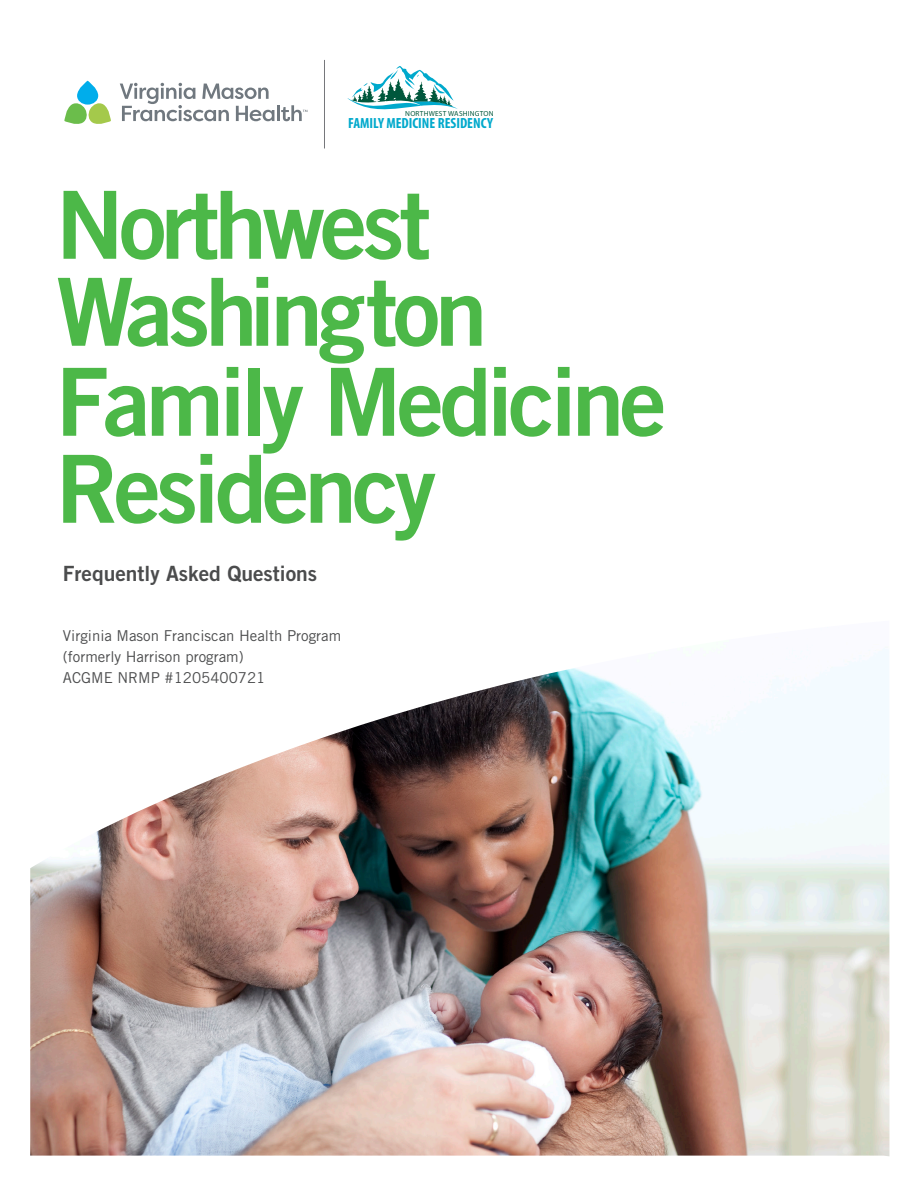
<style>
.page{position:relative;width:918px;height:1188px;background:#fff}
.page>*{position:absolute;margin:0;border:0;box-sizing:border-box;transform-origin:0 0}
.Inside_Intro_Copy{font:94.05px/88.5px "Trade Gothic LT Std Bd 2";letter-spacing:-.05em;color:#4cb848}
.t1{font:21px "Trade Gothic LT Std Bd 2";color:#4b4c4d}
.t2{font:15px/21px "Trade Gothic LT Std";color:#4b4c4d}
.t3{font:700 condensed 14.7px "Myriad Pro";color:#00a9cc}
.t4{font:7.35px "Myriad Pro";letter-spacing:.03em;color:#00573c}
</style>
<div class="page">
<img style="left:30px;top:627px;width:859px;height:529px">
<svg style="left:64px;top:81px;width:47px;height:43px"></svg>
<svg style="left:120px;top:83px;width:154px;height:38px"></svg>
<hr style="left:277px;top:105px;width:3px;height:16px;background:#70787f">
<svg style="left:281px;top:105px;width:27px;height:16px"></svg>
<hr style="left:324px;top:60px;width:1px;height:88px;background:#76777b">
<svg style="left:347px;top:66px;width:111px;height:44px"></svg>
<p class="t4" style="left:405px;top:109px;width:90px">NORTHWEST WASHINGTON</p>
<p class="t3" style="left:348px;top:114px;width:147px">FAMILY MEDICINE RESIDENCY</p>
<p class="Inside_Intro_Copy" style="left:56px;top:179px;width:612px">Northwest<br>Washington<br>Family Medicine</p>
<p class="Inside_Intro_Copy" style="left:56px;top:443px;width:382px">Residency</p>
<p class="t1" style="left:63px;top:560px;width:256px">Frequently Asked Questions</p>
<p class="t2" style="left:63px;top:625px;width:280px">Virginia Mason Franciscan Health Program (formerly Harrison program)<br>ACGME NRMP #1205400721</p>
</div>
